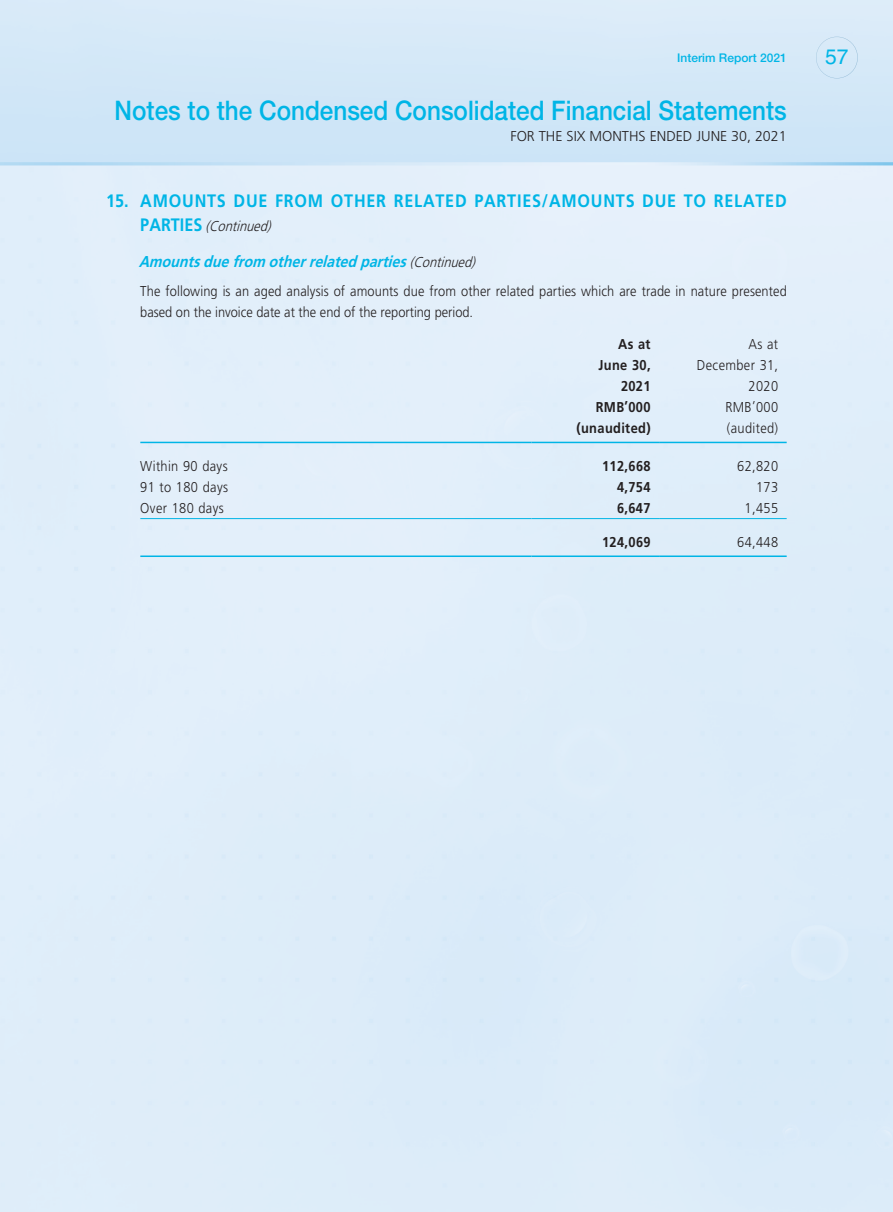
<style>
.page{position:relative;width:893px;height:1212px;background:#fff}
.page>*{position:absolute;margin:0;border:0;box-sizing:border-box;transform-origin:0 0}
.t1{font:500 27px "Helvetica Neue LT Std";color:#00b5e6;scale:.9 1}
.t2{font:21px "Helvetica LT Std";color:#00b5e6}
.t3{font:700 18px "Frutiger LT Std";letter-spacing:.05em;color:#00b5e6;scale:.9 1}
.t4{font:italic 700 15.75px "Frutiger LT Std";color:#00b5e6;scale:.9 1}
.t5{font:300 14.25px/21px "Frutiger LT Std";letter-spacing:.01em;color:#231f20;scale:.9 1}
.t6{font:700 14.25px "Frutiger LT Std";letter-spacing:.03em;color:#231f20;scale:.9 1}
.t7{font:300 14.25px "Frutiger LT Std";letter-spacing:.03em;color:#231f20;scale:.9 1}
.t8{font:300 14.25px "Frutiger LT Std";letter-spacing:.01em;color:#231f20}
.t9{font:italic 300 14.25px "Frutiger LT Std";color:#231f20;scale:.9 1}
.t10{font:500 12px "Helvetica Neue LT Std";color:#00b5e6}
.s1{font-weight:700;font-style:normal;font-size:18px;color:#00b5e6}
.s2{font-weight:300;font-size:14.25px;color:#231f20}
</style>
<div class="page">
<svg style="left:816px;top:37px;width:42px;height:41px;background:#d4e8f7"></svg>
<hr style="left:140px;top:442px;width:391px;height:1px;background:#00b5e6">
<hr style="left:531px;top:442px;width:128px;height:1px;background:#00b5e6">
<hr style="left:659px;top:442px;width:128px;height:1px;background:#00b5e6">
<hr style="left:140px;top:518px;width:391px;height:1px;background:#00b5e6">
<hr style="left:531px;top:518px;width:128px;height:1px;background:#00b5e6">
<hr style="left:659px;top:518px;width:128px;height:1px;background:#00b5e6">
<hr style="left:140px;top:555px;width:391px;height:2px;background:#00b5e6">
<hr style="left:531px;top:555px;width:128px;height:2px;background:#00b5e6">
<hr style="left:659px;top:555px;width:128px;height:2px;background:#00b5e6">
<p class="t10" style="left:677px;top:51px;width:111px">Interim Report 2021</p>
<h2 class="t2" style="left:825px;top:45px;width:25px">57</h2>
<h1 class="t1" style="left:115px;top:95px;width:748px">Notes to the Condensed Consolidated Financial Statements</h1>
<p class="t8" style="left:510px;top:128px;width:278px">FOR THE SIX MONTHS ENDED JUNE 30, 2021</p>
<p class="t3" style="left:106px;top:191px;width:757px">15. AMOUNTS DUE FROM OTHER RELATED PARTIES/AMOUNTS DUE TO RELATED</p>
<p class="t9" style="left:140px;top:218px;width:151px"><span class="s1">P A R T I E S</span> (Continued)</p>
<p class="t4" style="left:139px;top:252px;width:380px">Amountsduefrom otherrelatedparties<span class="s2">(Continued)</span></p>
<p class="t5" style="left:140px;top:281px;width:720px">The following is an aged analysis of amounts due from other related parties which are trade in nature presented based on the invoice date at the end of the reporting period.</p>
<p class="t6" style="left:618px;top:335px;width:38px">As at</p>
<p class="t5" style="left:749px;top:334px;width:34px">As at</p>
<p class="t6" style="left:599px;top:356px;width:59px">June 30,</p>
<p class="t7" style="left:697px;top:357px;width:92px">December 31,</p>
<p class="t6" style="left:621px;top:377px;width:34px">2021</p>
<p class="t5" style="left:749px;top:376px;width:34px">2020</p>
<p class="t6" style="left:596px;top:399px;width:62px">RMB’000</p>
<p class="t5" style="left:725px;top:397px;width:60px">RMB’000</p>
<p class="t6" style="left:576px;top:420px;width:84px">(unaudited)</p>
<p class="t7" style="left:727px;top:420px;width:59px">(audited)</p>
<p class="t7" style="left:140px;top:458px;width:99px">Within 90 days</p>
<p class="t6" style="left:602px;top:458px;width:55px">112,668</p>
<p class="t5" style="left:737px;top:456px;width:47px">62,820</p>
<p class="t7" style="left:140px;top:479px;width:99px">91 to 180 days</p>
<p class="t6" style="left:617px;top:479px;width:39px">4,754</p>
<p class="t5" style="left:756px;top:477px;width:26px">173</p>
<p class="t7" style="left:140px;top:500px;width:94px">Over 180 days</p>
<p class="t6" style="left:617px;top:500px;width:39px">6,647</p>
<p class="t5" style="left:745px;top:498px;width:39px">1,455</p>
<p class="t6" style="left:602px;top:533px;width:55px">124,069</p>
<p class="t5" style="left:737px;top:531px;width:47px">64,448</p>
</div>
